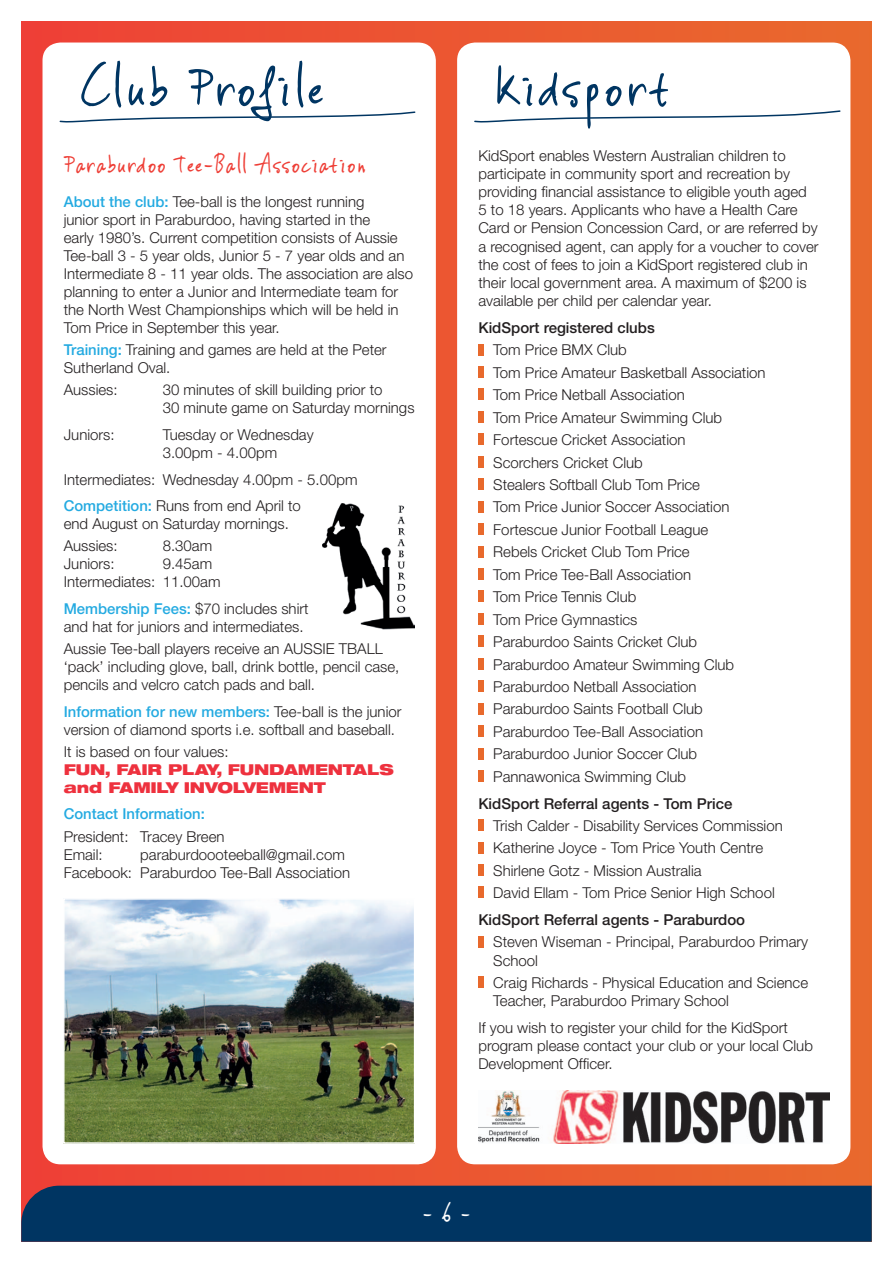
<style>
.page{position:relative;width:893px;height:1263px;background:#fff}
.page>*{position:absolute;margin:0;border:0;box-sizing:border-box;transform-origin:0 0}
.t1{font:60px "Vinc Hand";color:#003562}
.t2{font:27px "Vinc Hand";color:#ee3e36}
.t3{font:27px "Vinc Hand";color:#fff}
.t4{font:300 15px/22.5px "Helvetica Neue";color:#231f20}
.t5{font:500 15px "Helvetica Neue";color:#231f20}
.t6{font:900 expanded 15px/18px "Helvetica Neue";letter-spacing:-.01em;color:#ee313e}
.t7{font:500 15px "Helvetica Neue";color:#24aae1}
.s1{font-weight:500;color:#24aae1}
</style>
<div class="page">
<div style="left:21px;top:21px;width:851px;height:1221px;background:linear-gradient(to right,#eb4137,#e56a2e)"></div>
<div style="left:21px;top:1186px;width:851px;height:56px;background:#003562"></div>
<div style="left:43px;top:43px;width:393px;height:1121px;background:#fff;border-radius:18px"></div>
<svg style="left:59px;top:111px;width:357px;height:12px"></svg>
<img style="left:323px;top:504px;width:92px;height:126px">
<div style="left:457px;top:43px;width:393px;height:1121px;background:#fff;border-radius:18px"></div>
<svg style="left:474px;top:110px;width:367px;height:13px"></svg>
<img style="left:478px;top:1090px;width:351px;height:53px">
<div style="left:478px;top:344px;width:6px;height:11px;background:#e8692c"></div>
<div style="left:478px;top:366px;width:6px;height:12px;background:#e8692c"></div>
<div style="left:478px;top:389px;width:6px;height:11px;background:#e8692c"></div>
<div style="left:478px;top:411px;width:6px;height:12px;background:#e8692c"></div>
<div style="left:478px;top:433px;width:6px;height:12px;background:#e8692c"></div>
<div style="left:478px;top:456px;width:6px;height:12px;background:#e8692c"></div>
<div style="left:478px;top:478px;width:6px;height:12px;background:#e8692c"></div>
<div style="left:478px;top:501px;width:6px;height:11px;background:#e8692c"></div>
<div style="left:478px;top:523px;width:6px;height:12px;background:#e8692c"></div>
<div style="left:478px;top:546px;width:6px;height:11px;background:#e8692c"></div>
<div style="left:478px;top:568px;width:6px;height:12px;background:#e8692c"></div>
<div style="left:478px;top:590px;width:6px;height:12px;background:#e8692c"></div>
<div style="left:478px;top:613px;width:6px;height:12px;background:#e8692c"></div>
<div style="left:478px;top:635px;width:6px;height:12px;background:#e8692c"></div>
<div style="left:478px;top:658px;width:6px;height:11px;background:#e8692c"></div>
<div style="left:478px;top:680px;width:6px;height:12px;background:#e8692c"></div>
<div style="left:478px;top:703px;width:6px;height:11px;background:#e8692c"></div>
<div style="left:478px;top:725px;width:6px;height:12px;background:#e8692c"></div>
<div style="left:478px;top:748px;width:6px;height:11px;background:#e8692c"></div>
<div style="left:478px;top:770px;width:6px;height:12px;background:#e8692c"></div>
<div style="left:478px;top:819px;width:6px;height:12px;background:#e8692c"></div>
<div style="left:478px;top:842px;width:6px;height:11px;background:#e8692c"></div>
<div style="left:478px;top:864px;width:6px;height:12px;background:#e8692c"></div>
<div style="left:478px;top:886px;width:6px;height:12px;background:#e8692c"></div>
<div style="left:478px;top:936px;width:6px;height:11px;background:#e8692c"></div>
<div style="left:478px;top:976px;width:6px;height:12px;background:#e8692c"></div>
<img style="left:66px;top:901px;width:346px;height:240px">
<div style="left:63px;top:898px;width:352px;height:246px;border:2px solid #fff"></div>
<h1 class="t1" style="left:81px;top:49px;width:246px">Club Profile</h1>
<h2 class="t2" style="left:64px;top:147px;width:304px">Paraburdoo Tee-Ball Association</h2>
<p class="t4" style="left:64px;top:192px;width:351px;line-height:18px"><span class="s1">About the club:</span> Tee-ball is the longest running<br>junior sport in Paraburdoo, having started in the<br>early 1980’s. Current competition consists of Aussie Tee-ball 3 - 5 year olds, Junior 5 - 7 year olds and an Intermediate 8 - 11 year olds. The association are also planning to enter a Junior and Intermediate team for the North West Championships which will be held in Tom Price in September this year.</p>
<p class="t4" style="left:64px;top:341px;width:324px;line-height:18px"><span class="s1">Training:</span> Training and games are held at the Peter<br>Sutherland Oval.</p>
<p class="t4" style="left:64px;top:379px;width:55px">Aussies:</p>
<p class="t4" style="left:163px;top:381px;width:253px;line-height:18px">30 minutes of skill building prior to<br>30 minute game on Saturday mornings</p>
<p class="t4" style="left:64px;top:423px;width:52px">Juniors:</p>
<p class="t4" style="left:163px;top:425px;width:152px;line-height:18px">Tuesday or Wednesday<br>3.00pm - 4.00pm</p>
<p class="t4" style="left:64px;top:466px;width:295px;line-height:26.5px">Intermediates: Wednesday 4.00pm - 5.00pm<br><span class="s1">Competition:</span> Runs from end April to</p>
<p class="t4" style="left:64px;top:512px;width:227px">end August on Saturday mornings.<br>Aussies:</p>
<p class="t4" style="left:163px;top:534px;width:51px">8.30am</p>
<p class="t4" style="left:64px;top:552px;width:52px">Juniors:</p>
<p class="t4" style="left:64px;top:555px;width:158px;line-height:18px;text-indent:99px">9.45am<br>Intermediates: 11.00am</p>
<p class="t4" style="left:64px;top:599px;width:246px;line-height:18px"><span class="s1">Membership Fees:</span> $70 includes shirt and hat for juniors and intermediates.</p>
<p class="t4" style="left:64px;top:639px;width:337px;line-height:18px">Aussie Tee-ball players receive an AUSSIE TBALL ‘pack’ including glove, ball, drink bottle, pencil case, pencils and velcro catch pads and ball.</p>
<p class="t4" style="left:64px;top:702px;width:339px;line-height:18px"><span class="s1">Information for new members:</span> Tee-ball is the junior version of diamond sports i.e. softball and baseball.</p>
<p class="t4" style="left:64px;top:740px;width:166px">It is based on four values:</p>
<p class="t6" style="left:64px;top:760px;width:332px">FUN, FAIR PLAY, FUNDAMENTALS and FAMILY INVOLVEMENT</p>
<p class="t7" style="left:64px;top:805px;width:143px">Contact Information:</p>
<p class="t4" style="left:64px;top:827px;width:162px;line-height:18px">President: Tracey Breen<br>Email:</p>
<p class="t4" style="left:64px;top:845px;width:288px;line-height:18px;text-indent:77px">paraburdoooteeball@gmail.com<br>Facebook: Paraburdoo Tee-Ball Association</p>
<h1 class="t1" style="left:495px;top:49px;width:176px">Kidsport</h1>
<p class="t4" style="left:478px;top:146px;width:342px;line-height:18.1px">KidSport enables Western Australian children to participate in community sport and recreation by providing financial assistance to eligible youth aged 5 to 18 years. Applicants who have a Health Care Card or Pension Concession Card, or are referred by a recognised agent, can apply for a voucher to cover the cost of fees to join a KidSport registered club in their local government area. A maximum of $200 is available per child per calendar year.</p>
<p class="t5" style="left:478px;top:319px;width:178px">KidSport registered clubs</p>
<p class="t4" style="left:493px;top:338px;width:274px">Tom Price BMX Club<br>Tom Price Amateur Basketball Association<br>Tom Price Netball Association<br>Tom Price Amateur Swimming Club<br>Fortescue Cricket Association<br>Scorchers Cricket Club<br>Stealers Softball Club Tom Price<br>Tom Price Junior Soccer Association<br>Fortescue Junior Football League<br>Rebels Cricket Club Tom Price<br>Tom Price Tee-Ball Association<br>Tom Price Tennis Club<br>Tom Price Gymnastics<br>Paraburdoo Saints Cricket Club<br>Paraburdoo Amateur Swimming Club<br>Paraburdoo Netball Association<br>Paraburdoo Saints Football Club<br>Paraburdoo Tee-Ball Association<br>Paraburdoo Junior Soccer Club<br>Pannawonica Swimming Club</p>
<p class="t5" style="left:478px;top:794px;width:255px">KidSport Referral agents - Tom Price</p>
<p class="t4" style="left:493px;top:814px;width:291px">Trish Calder - Disability Services Commission Katherine Joyce - Tom Price Youth Centre Shirlene Gotz - Mission Australia<br>David Ellam - Tom Price Senior High School</p>
<p class="t5" style="left:478px;top:911px;width:268px">KidSport Referral agents - Paraburdoo</p>
<p class="t4" style="left:493px;top:933px;width:316px;line-height:18.1px">Steven Wiseman - Principal, Paraburdoo Primary<br>School</p>
<p class="t4" style="left:493px;top:973px;width:316px;line-height:18.1px">Craig Richards - Physical Education and Science<br>Teacher, Paraburdoo Primary School</p>
<p class="t4" style="left:478px;top:1018px;width:336px;line-height:18.1px">If you wish to register your child for the KidSport program please contact your club or your local Club<br>Development Officer.</p>
<h2 class="t3" style="left:422px;top:1195px;width:50px">- 6 -</h2>
</div>
